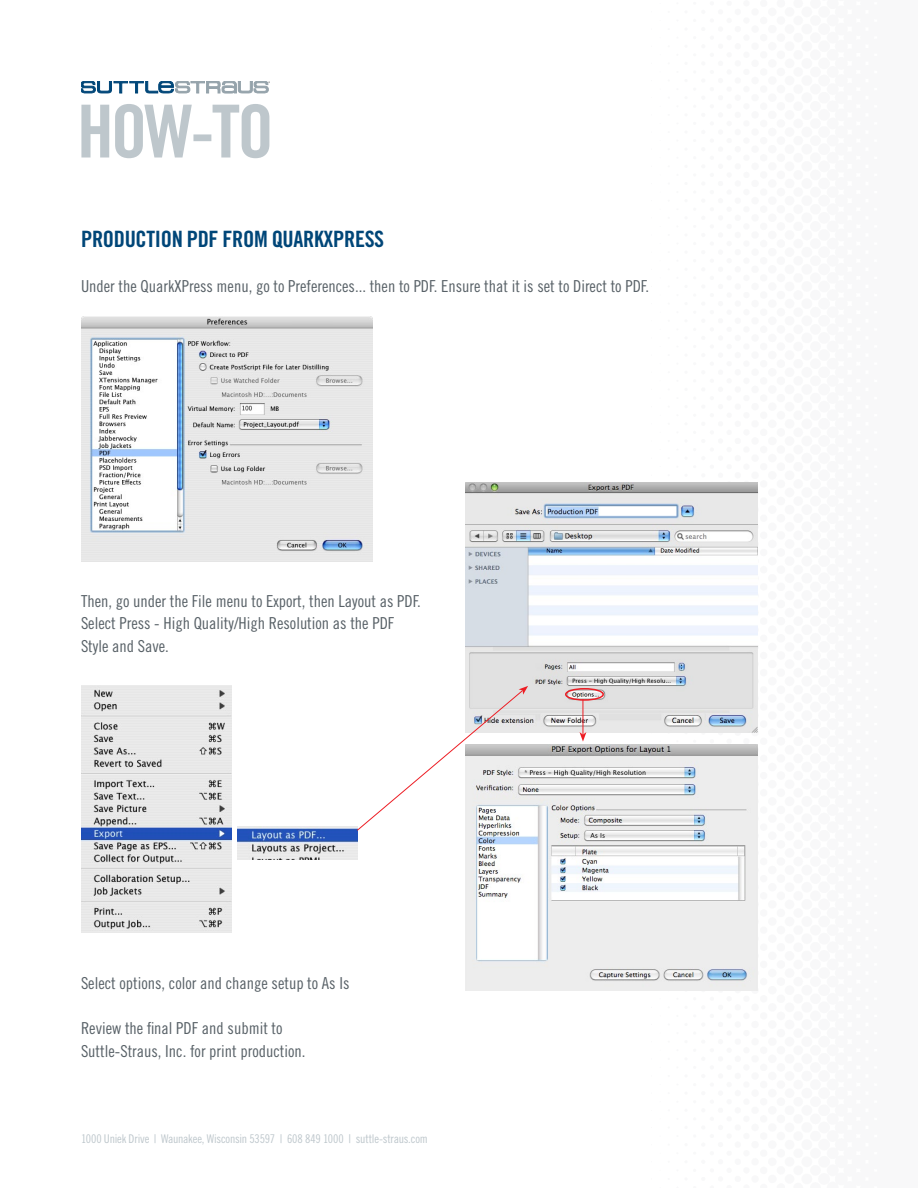
<style>
.page{position:relative;width:918px;height:1188px;background:#fff}
.page>*{position:absolute;margin:0;border:0;box-sizing:border-box;transform-origin:0 0}
.t1{font:22.5px "Trade Gothic Bold Cond Twenty";letter-spacing:-.015em;color:#004678}
.t2{font:16.5px/22.5px "Trade Gothic Cond Eighteen";color:#576066}
.t3{font:12px "Trade Gothic Cond Eighteen";letter-spacing:-.015em;color:#bec7cc}
</style>
<div class="page">
<svg style="left:81px;top:81px;width:189px;height:12px"></svg>
<svg style="left:81px;top:104px;width:188px;height:54px"></svg>
<img style="left:81px;top:686px;width:151px;height:246px">
<img style="left:81px;top:316px;width:292px;height:246px">
<img style="left:238px;top:826px;width:119px;height:33px">
<img style="left:465px;top:482px;width:293px;height:251px">
<svg style="left:356px;top:686px;width:172px;height:145px"></svg>
<div style="left:565px;top:688px;width:39px;height:13px;border:2px solid #ed1d24;border-radius:50%"></div>
<img style="left:465px;top:744px;width:293px;height:247px">
<hr style="left:583px;top:699px;width:1px;height:36px;background:#ed1d24">
<svg style="left:580px;top:732px;width:6px;height:10px"></svg>
<h1 class="t1" style="left:81px;top:225px;width:305px">PRODUCTION PDF FROM QUARKXPRESS</h1>
<p class="t2" style="left:81px;top:274px;width:570px">Under the QuarkXPress menu, go to Preferences... then to PDF. Ensure that it is set to Direct to PDF.</p>
<p class="t2" style="left:81px;top:589px;width:341px">Then, go under the File menu to Export, then Layout as PDF.<br>Select Press - High Quality/High Resolution as the PDF<br>Style and Save.</p>
<p class="t2" style="left:81px;top:972px;width:270px">Select options, color and change setup to As Is</p>
<p class="t2" style="left:81px;top:1017px;width:226px">Review the final PDF and submit to<br>Suttle-Straus, Inc. for print production.</p>
<p class="t3" style="left:81px;top:1132px;width:348px">1000 Uniek Drive | Waunakee, Wisconsin 53597 | 608 849 1000 | suttle-straus.com</p>
</div>
